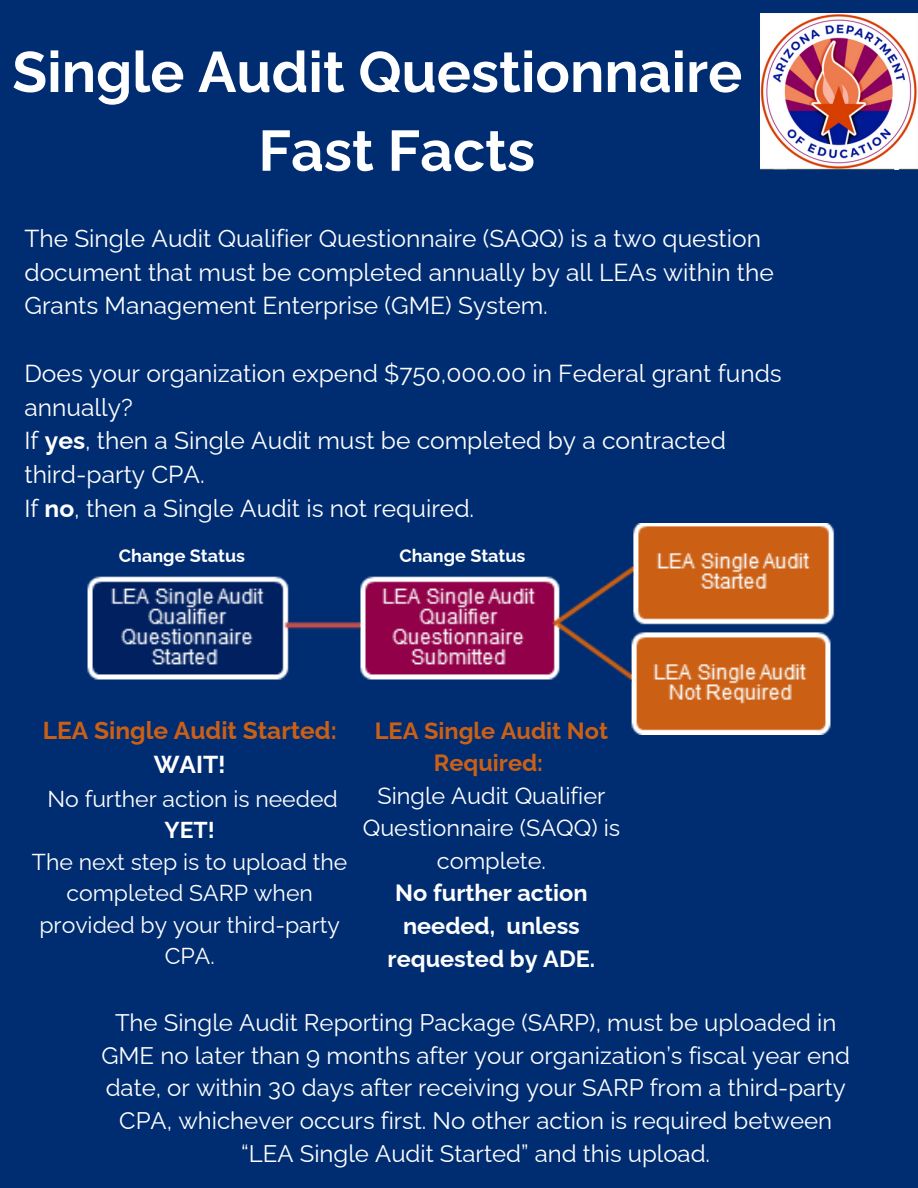
<style>
.page{position:relative;width:918px;height:1188px;background:#002d72}
.page>*{position:absolute;margin:0;border:0;box-sizing:border-box;transform-origin:0 0}
.t1{font:700 57px/78.8px "Raleway";color:#fff}
.t2{font:24.6px/33.8px "Raleway";color:#fff}
.t3{font:700 24.45px/33.8px "Raleway";color:#cb6015;text-align:center}
.t4{font:24px/32.7px "Raleway";color:#fff;text-align:center}
.t5{font:23.55px/32.5px "Raleway";color:#fff;text-align:center}
.t6{font:22.95px/31.5px "Raleway";color:#fff;text-align:center}
.t7{font:700 18px "Raleway";color:#fff}
.s1{font-weight:700}
.s2{color:#fff}
.s3{font-weight:700;color:#cb6015}
</style>
<div class="page">
<img style="left:761px;top:13px;width:157px;height:157px">
<img style="left:87px;top:523px;width:748px;height:212px">
<h2 class="t1" style="left:258px;top:33px;width:485px;text-indent:-246px">Single Audit Questionnaire<br>Fast Facts</h2>
<h2 class="t2" style="left:24px;top:221px;width:751px">The Single Audit Qualifier Questionnaire (SAQQ) is a two question document that must be completed annually by all LEAs within the<br>Grants Management Enterprise (GME) System.</h2>
<p class="t2" style="left:24px;top:356px;width:759px">Does your organization expend $750,000.00 in Federal grant funds annually?<br>If <span class="s1">yes</span>, then a Single Audit must be completed by a contracted third-party CPA.<br>If <span class="s1">no</span>, then a Single Audit is not required.</p>
<h2 class="t7" style="left:119px;top:545px;width:128px">Change Status</h2>
<h2 class="t7" style="left:399px;top:545px;width:128px">Change Status</h2>
<p class="t3" style="left:43px;top:714px;width:295px">LEA Single Audit Started:<br><span class="s2">WAIT!</span></p>
<p class="t6" style="left:32px;top:783px;width:317px">No further action is needed<br><span class="s1">YET!<br></span>The next step is to upload the completed SARP when provided by your third-party<br>CPA.</p>
<p class="t5" style="left:363px;top:714px;width:259px"><span class="s3">LEA Single Audit Not<br>Required:<br></span>Single Audit Qualifier<br>Questionnaire (SAQQ) is complete.<br><span class="s1">No further action needed, unless requested by ADE.</span></p>
<h2 class="t4" style="left:101px;top:1006px;width:750px">The Single Audit Reporting Package (SARP), must be uploaded in GME no later than 9 months after your organization’s fiscal year end date, or within 30 days after receiving your SARP from a third-party CPA, whichever occurs first. No other action is required between “LEA Single Audit Started” and this upload.</h2>
</div>
